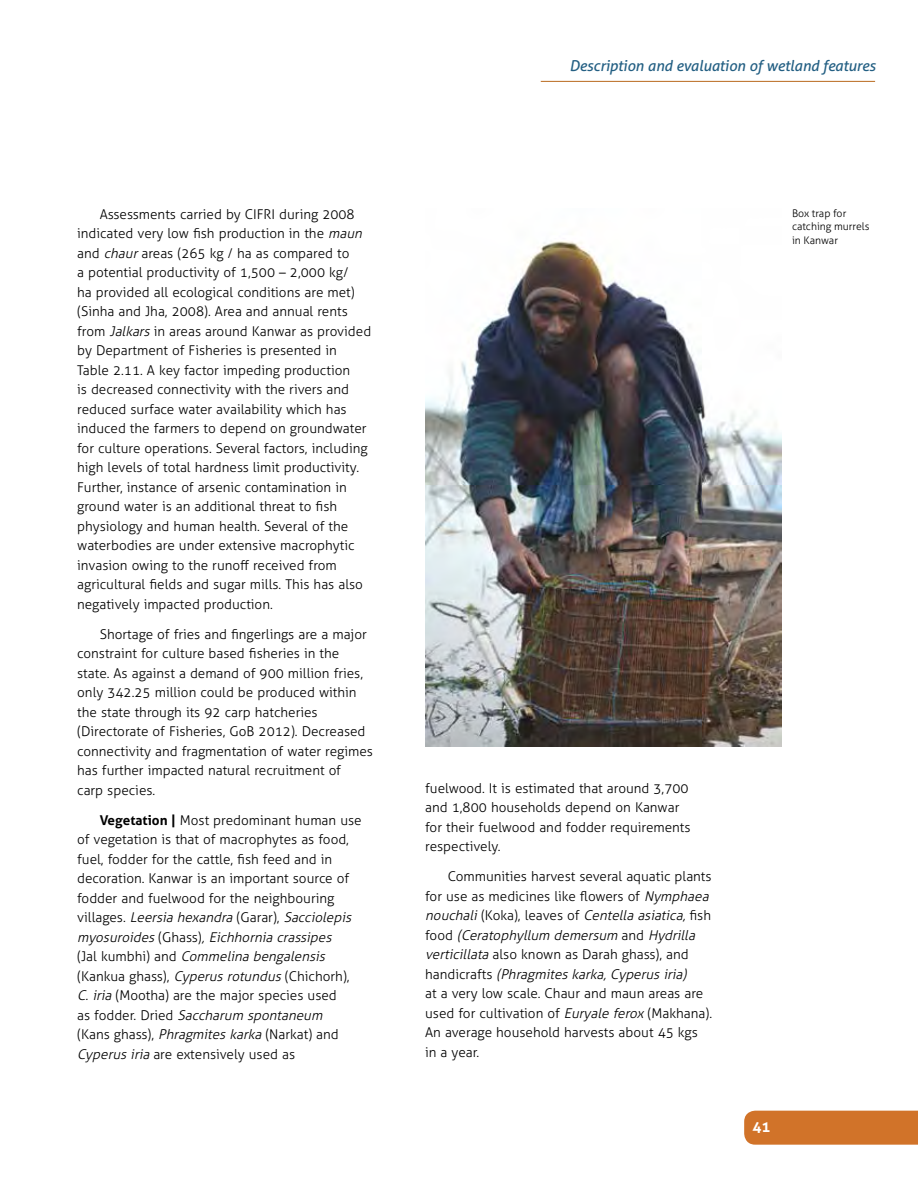
<style>
.page{position:relative;width:918px;height:1188px;background:#fff}
.page>*{position:absolute;margin:0;border:0;box-sizing:border-box;transform-origin:0 0}
.t1{font:italic 15px "Aller";letter-spacing:-.01em;color:#235f83}
.t2{font:700 15px "Aller";color:#fff}
.t3{font:300 13.5px/19.5px "Aller";color:#000}
.t4{font:300 10.5px/13.5px "Aller";color:#000}
.s1{font-style:italic}
.s2{font-weight:700}
</style>
<div class="page">
<div style="left:744px;top:1111px;width:174px;height:34px;background:#d17329"></div>
<hr style="left:541px;top:81px;width:334px;height:1px;background:#b9691d">
<img style="left:425px;top:241px;width:356px;height:505px">
<p class="t1" style="left:570px;top:57px;width:308px">Description and evaluation of wetland features</p>
<p class="t3" style="left:77px;top:204px;width:296px;text-indent:23px">Assessments carried by CIFRI during 2008 indicated very low fish production in the <span class="s1">maun </span>and <span class="s1">chaur</span>areas (265 kg / ha as compared to<br>a potential productivity of 1,500 – 2,000 kg/<br>ha provided all ecological conditions are met) (Sinha and Jha, 2008). Area and annual rents from <span class="s1">Jalkars</span>in areas around Kanwar as provided by Department of Fisheries is presented in Table 2.11. A key factor impeding production<br>is decreased connectivity with the rivers and reduced surface water availability which has induced the farmers to depend on groundwater for culture operations. Several factors, including high levels of total hardness limit productivity.<br>Further, instance of arsenic contamination in ground water is an additional threat to fish physiology and human health. Several of the waterbodies are under extensive macrophytic invasion owing to the runoff received from agricultural fields and sugar mills. This has also negatively impacted production.</p>
<p class="t3" style="left:77px;top:624px;width:297px;text-indent:23px">Shortage of fries and fingerlings are a major constraint for culture based fisheries in the state. As against a demand of 900 million fries, only 342.25 million could be produced within the state through its 92 carp hatcheries (Directorate of Fisheries, GoB 2012). Decreased connectivity and fragmentation of water regimes has further impacted natural recruitment of<br>carp species.</p>
<p class="t3" style="left:77px;top:810px;width:286px;text-indent:23px"><span class="s2">Vegetation |</span> Most predominant human use of vegetation is that of macrophytes as food, fuel, fodder for the cattle, fish feed and in decoration. Kanwar is an important source of fodder and fuelwood for the neighbouring<br>v i l l a g e s . <span class="s1">Leersia hexandra</span> ( G a r a r ) , <span class="s1">Sacciolepis myosuroides</span>( G h a s s ) <span class="s1">,Eichhornia crassipes<br></span>( J a l k u m b h i ) a n d <span class="s1">Commelina bengalensis </span>(Kankua ghass), <span class="s1">Cyperusrotundus</span>(Chichorh), <span class="s1">C.iria</span> (Mootha) are the major species used<br>a s fo d d e r. D r i e d <span class="s1">Saccharum spontaneum </span>(Kans ghass), <span class="s1">Phragmiteskarka</span> (Narkat) and <span class="s1">Cyperusiria</span> are extensively used as</p>
<p class="t4" style="left:792px;top:206px;width:79px">Box trap for catching murrels in Kanwar</p>
<p class="t3" style="left:425px;top:778px;width:267px">fuelwood. It is estimated that around 3,700 and 1,800 households depend on Kanwar for their fuelwood and fodder requirements respectively.</p>
<p class="t3" style="left:425px;top:867px;width:288px;text-indent:23px">Communities harvest several aquatic plants for use as medicines like flowers of <span class="s1">Nymphaea nouchali</span>( Ko ka ) , l e a v e s o f <span class="s1">Centella asiatica,</span>fi s h f o o d <span class="s1">(Ceratophyllum demersum</span> a n d <span class="s1">Hydrilla verticillata</span> also known as Darah ghass), and<br>h a n d i c r a ft s <span class="s1">(Phragmiteskarka,Cyperusiria)<br></span>at a very low scale. Chaur and maun areas are used for cultivation of <span class="s1">Euryale ferox</span> (Makhana).<br>An average household harvests about 45 kgs in a year.</p>
<p class="t2" style="left:753px;top:1117px;width:19px">41</p>
</div>
